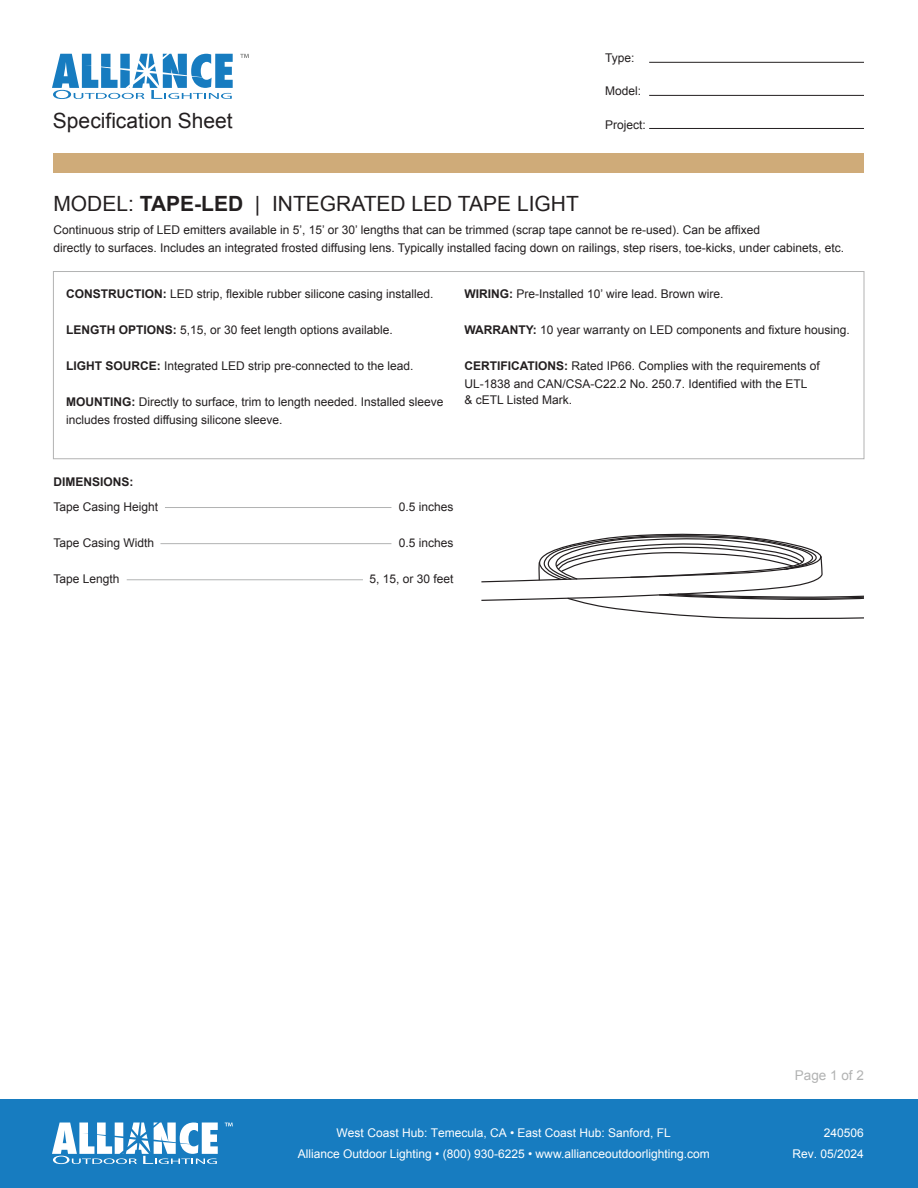
<style>
.page{position:relative;width:918px;height:1188px;background:#fff}
.page>*{position:absolute;margin:0;border:0;box-sizing:border-box;transform-origin:0 0}
.t1{font:21px "Arial";color:#231f20}
.t2{font:13.5px "Arial";color:#b2b3b3}
.t3{font:12px/18px "Arial";color:#231f20}
.t4{font:12px/21px "Arial";color:#fff;text-align:center}
.t5{font:700 12px "Arial";color:#231f20}
.s1{font-weight:700}
</style>
<div class="page">
<div style="left:53px;top:153px;width:811px;height:20px;background:#cfab79"></div>
<div style="left:0;top:1100px;width:918px;height:88px;background:#177cc0"></div>
<svg style="left:52px;top:54px;width:181px;height:45px"></svg>
<svg style="left:240px;top:54px;width:9px;height:4px"></svg>
<hr style="left:649px;top:62px;width:215px;height:1px;background:#231f20">
<hr style="left:649px;top:95px;width:215px;height:1px;background:#231f20">
<hr style="left:649px;top:128px;width:215px;height:1px;background:#231f20">
<svg style="left:52px;top:1123px;width:166px;height:41px"></svg>
<svg style="left:225px;top:1123px;width:8px;height:3px"></svg>
<div style="left:53px;top:271px;width:811px;height:188px;border:1px solid #b2b3b3"></div>
<hr style="left:165px;top:507px;width:226px;height:1px;background:#b2b3b3">
<hr style="left:160px;top:543px;width:231px;height:1px;background:#b2b3b3">
<hr style="left:127px;top:579px;width:236px;height:1px;background:#b2b3b3">
<svg style="left:481px;top:533px;width:383px;height:87px"></svg>
<h1 class="t1" style="left:53px;top:107px;width:181px">Specification Sheet</h1>
<h1 class="t1" style="left:53px;top:190px;width:527px">MODEL: <span class="s1">TAPE-LED</span> | INTEGRATED LED TAPE LIGHT</h1>
<p class="t3" style="left:605px;top:49px;width:31px">Type:</p>
<p class="t3" style="left:605px;top:82px;width:38px">Model:</p>
<p class="t3" style="left:605px;top:115px;width:42px">Project:</p>
<p class="t3" style="left:53px;top:221px;width:792px">Continuous strip of LED emitters available in 5’, 15’ or 30’ lengths that can be trimmed (scrap tape cannot be re-used). Can be affixed<br>directly to surfaces. Includes an integrated frosted diffusing lens. Typically installed facing down on railings, step risers, toe-kicks, under cabinets, etc.</p>
<p class="t3" style="left:66px;top:285px;width:369px"><span class="s1">CONSTRUCTION:</span> LED strip, flexible rubber silicone casing installed.</p>
<p class="t3" style="left:66px;top:321px;width:328px"><span class="s1">LENGTH OPTIONS:</span> 5,15, or 30 feet length options available.</p>
<p class="t3" style="left:66px;top:357px;width:349px"><span class="s1">LIGHT SOURCE:</span> Integrated LED strip pre-connected to the lead.</p>
<p class="t3" style="left:66px;top:393px;width:379px"><span class="s1">MOUNTING:</span> Directly to surface, trim to length needed. Installed sleeve includes frosted diffusing silicone sleeve.</p>
<p class="t3" style="left:465px;top:285px;width:260px"><span class="s1">WIRING:</span> Pre-Installed 10’ wire lead. Brown wire.</p>
<p class="t3" style="left:465px;top:321px;width:387px"><span class="s1">WARRANTY:</span> 10 year warranty on LED components and fixture housing.</p>
<p class="t3" style="left:465px;top:357px;width:357px"><span class="s1">CERTIFICATIONS:</span> Rated IP66. Complies with the requirements of<br>UL-1838 and CAN/CSA-C22.2 No. 250.7. Identified with the ETL</p>
<p class="t3" style="left:465px;top:391px;width:109px">&amp; cETL Listed Mark.</p>
<p class="t5" style="left:53px;top:474px;width:82px">DIMENSIONS:</p>
<p class="t3" style="left:53px;top:498px;width:106px">Tape Casing Height</p>
<p class="t3" style="left:53px;top:534px;width:102px">Tape Casing Width</p>
<p class="t3" style="left:53px;top:570px;width:68px">Tape Length</p>
<p class="t3" style="left:399px;top:498px;width:56px">0.5 inches</p>
<p class="t3" style="left:399px;top:534px;width:56px">0.5 inches</p>
<p class="t3" style="left:370px;top:570px;width:86px">5, 15, or 30 feet</p>
<p class="t2" style="left:795px;top:1067px;width:71px">Page 1 of 2</p>
<p class="t4" style="left:298px;top:1122px;width:414px">West Coast Hub: Temecula, CA • East Coast Hub: Sanford, FL<br>Alliance Outdoor Lighting • (800) 930-6225 • www.allianceoutdoorlighting.com</p>
<p class="t4" style="left:793px;top:1122px;width:73px;text-align:right">240506<br>Rev. 05/2024</p>
</div>
